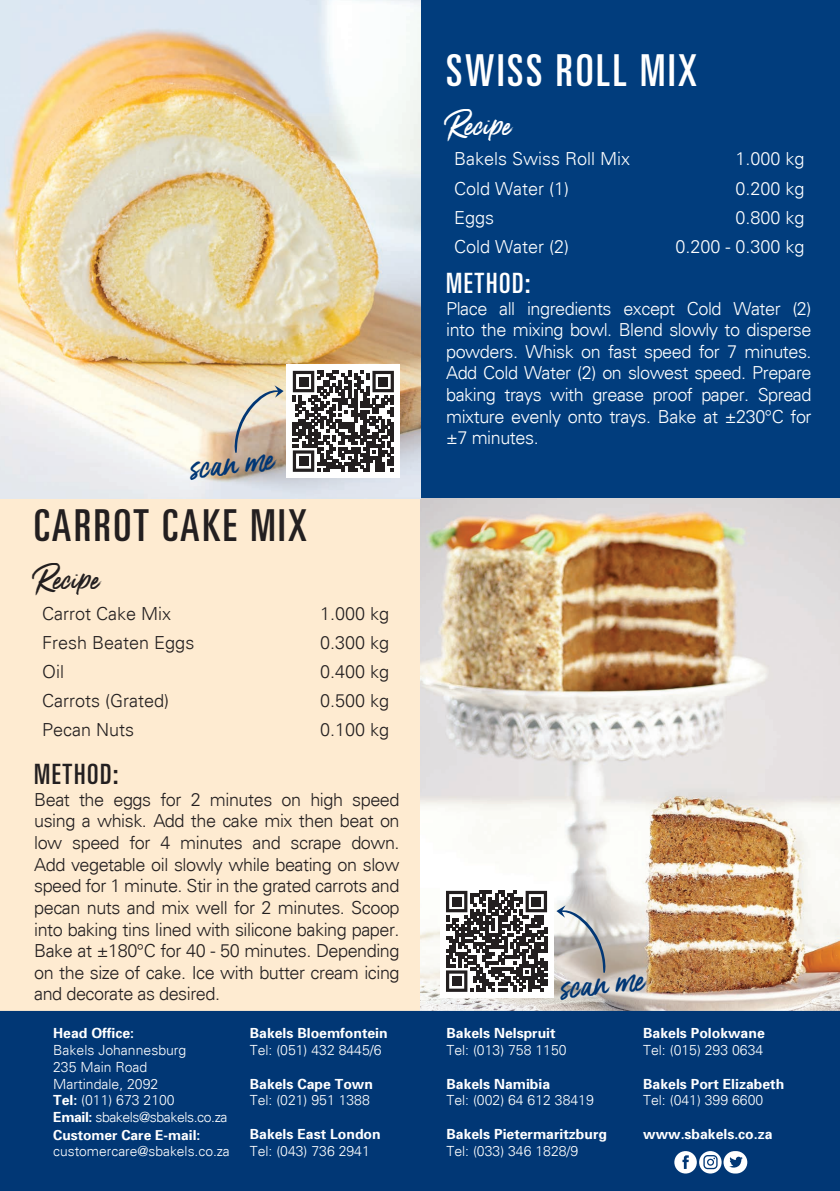
<style>
.page{position:relative;width:840px;height:1191px;background:#fff}
.page>*{position:absolute;margin:0;border:0;box-sizing:border-box;transform-origin:0 0}
.t1{font:ultra-condensed 44px "Univers";letter-spacing:.06em;color:#231f20}
.t2{font:ultra-condensed 44px "Univers";letter-spacing:.06em;color:#fff}
.t3{font:36.4px "Gotcha";color:#013775}
.t4{font:32px "Gotcha";color:#231f20}
.t5{font:32px "Gotcha";color:#fff}
.t6{font:ultra-condensed 28px "Univers";letter-spacing:.06em;color:#231f20}
.t7{font:ultra-condensed 28px "Univers";letter-spacing:.06em;color:#fff}
.t8{font:300 18px/21.6px "Univers";color:#231f20;text-align:justify}
.t9{font:300 18px/21.6px "Univers";color:#fff;text-align:justify}
.t10{font:300 14px/16.8px "Univers";color:#fff}
.t11{font:700 14px "Univers 65";color:#fff}
.t12{font:300 13.8px "Univers";color:#fff}
.t13{font:700 13.8px "Univers 65";color:#fff}
.s1{font-family:"Univers 65";font-weight:700}
</style>
<div class="page">
<div style="left:0;top:498px;width:420px;height:513px;background:#feebd1"></div>
<div style="left:420px;top:0;width:419px;height:498px;background:#013d7d"></div>
<img style="left:420px;top:498px;width:419px;height:513px">
<img style="left:0;top:0;width:420px;height:498px">
<div style="left:1px;top:1012px;width:837px;height:178px;background:#013775"></div>
<div style="left:0;top:1011px;width:839px;height:180px;border:2px solid #013775"></div>
<svg style="left:674px;top:1151px;width:72px;height:22px"></svg>
<div style="left:286px;top:365px;width:114px;height:113px;background:#fff"></div>
<svg style="left:293px;top:371px;width:100px;height:101px"></svg>
<div style="left:299px;top:377px;width:9px;height:9px;background:#231f20"></div>
<div style="left:378px;top:377px;width:9px;height:9px;background:#231f20"></div>
<div style="left:299px;top:456px;width:9px;height:10px;background:#231f20"></div>
<svg style="left:234px;top:385px;width:49px;height:68px"></svg>
<div style="left:439px;top:884px;width:114px;height:114px;background:#fff"></div>
<svg style="left:446px;top:891px;width:100px;height:100px"></svg>
<div style="left:452px;top:897px;width:9px;height:9px;background:#231f20"></div>
<div style="left:531px;top:897px;width:9px;height:9px;background:#231f20"></div>
<div style="left:452px;top:976px;width:9px;height:9px;background:#231f20"></div>
<svg style="left:556px;top:905px;width:49px;height:68px"></svg>
<h2 class="t3" style="left:186px;top:443px;width:86px;rotate:-6deg">scan me</h2>
<h1 class="t1" style="left:34px;top:500px;width:274px">CARROT CAKE MIX</h1>
<h3 class="t4" style="left:34px;top:557px;width:66px">Recipe</h3>
<p class="t8" style="left:42px;top:603px;width:131px">Carrot Cake Mix</p>
<p class="t8" style="left:320px;top:603px;width:71px">1.000 kg</p>
<p class="t8" style="left:42px;top:632px;width:154px">Fresh Beaten Eggs</p>
<p class="t8" style="left:320px;top:632px;width:71px">0.300 kg</p>
<p class="t8" style="left:42px;top:661px;width:23px">Oil</p>
<p class="t8" style="left:320px;top:661px;width:71px">0.400 kg</p>
<p class="t8" style="left:42px;top:690px;width:129px">Carrots (Grated)</p>
<p class="t8" style="left:320px;top:690px;width:71px">0.500 kg</p>
<p class="t8" style="left:42px;top:719px;width:94px">Pecan Nuts</p>
<p class="t8" style="left:320px;top:719px;width:71px">0.100 kg</p>
<h3 class="t6" style="left:34px;top:758px;width:86px">METHOD:</h3>
<p class="t8" style="left:34px;top:788px;width:367px">Beat the eggs for 2 minutes on high speed using a whisk. Add the cake mix then beat on low speed for 4 minutes and scrape down.<br>Add vegetable oil slowly while beating on slow speed for 1 minute. Stir in the grated carrots and pecan nuts and mix well for 2 minutes. Scoop into baking tins lined with silicone baking paper.<br>Bake at ±180°C for 40 - 50 minutes. Depending on the size of cake. Ice with butter cream icing and decorate as desired.</p>
<p class="t11" style="left:53px;top:1024px;width:82px">Head Office:</p>
<p class="t10" style="left:53px;top:1041px;width:176px">Bakels Johannesburg<br>235 Main Road<br>Martindale, 2092<br><span class="s1">Tel:</span> (011) 673 2100<br><span class="s1">Email:</span> sbakels@sbakels.co.za</p>
<p class="t13" style="left:53px;top:1126px;width:149px">Customer Care E-mail:</p>
<p class="t12" style="left:53px;top:1142px;width:178px">customercare@sbakels.co.za</p>
<p class="t11" style="left:250px;top:1024px;width:139px">Bakels Bloemfontein</p>
<p class="t10" style="left:250px;top:1041px;width:133px">Tel: (051) 432 8445/6</p>
<p class="t11" style="left:250px;top:1074px;width:124px">Bakels Cape Town</p>
<p class="t10" style="left:250px;top:1092px;width:121px">Tel: (021) 951 1388</p>
<p class="t11" style="left:250px;top:1125px;width:132px">Bakels East London</p>
<p class="t10" style="left:250px;top:1142px;width:121px">Tel: (043) 736 2941</p>
<h1 class="t2" style="left:446px;top:45px;width:252px">SWISS ROLL MIX</h1>
<h3 class="t5" style="left:446px;top:103px;width:66px">Recipe</h3>
<p class="t9" style="left:454px;top:148px;width:178px">Bakels Swiss Roll Mix</p>
<p class="t9" style="left:735px;top:148px;width:71px">1.000 kg</p>
<p class="t9" style="left:454px;top:177px;width:117px">Cold Water (1)</p>
<p class="t9" style="left:735px;top:177px;width:71px">0.200 kg</p>
<p class="t9" style="left:454px;top:206px;width:42px">Eggs</p>
<p class="t9" style="left:735px;top:206px;width:71px">0.800 kg</p>
<p class="t9" style="left:454px;top:235px;width:117px">Cold Water (2)</p>
<p class="t9" style="left:675px;top:235px;width:131px">0.200 - 0.300 kg</p>
<h3 class="t7" style="left:446px;top:267px;width:86px">METHOD:</h3>
<p class="t9" style="left:446px;top:297px;width:367px">Place all ingredients except Cold Water (2) into the mixing bowl. Blend slowly to disperse powders. Whisk on fast speed for 7 minutes.<br>Add Cold Water (2) on slowest speed. Prepare baking trays with grease proof paper. Spread mixture evenly onto trays. Bake at ±230°C for ±7 minutes.</p>
<h2 class="t3" style="left:556px;top:963px;width:86px;rotate:-6deg">scan me</h2>
<p class="t11" style="left:446px;top:1024px;width:110px">Bakels Nelspruit</p>
<p class="t10" style="left:446px;top:1041px;width:121px">Tel: (013) 758 1150</p>
<p class="t11" style="left:446px;top:1074px;width:105px">Bakels Namibia</p>
<p class="t10" style="left:446px;top:1092px;width:149px">Tel: (002) 64 612 38419</p>
<p class="t11" style="left:446px;top:1125px;width:162px">Bakels Pietermaritzburg</p>
<p class="t10" style="left:446px;top:1142px;width:133px">Tel: (033) 346 1828/9</p>
<p class="t11" style="left:643px;top:1024px;width:123px">Bakels Polokwane</p>
<p class="t10" style="left:643px;top:1041px;width:121px">Tel: (015) 293 0634</p>
<p class="t11" style="left:643px;top:1074px;width:142px">Bakels Port Elizabeth</p>
<p class="t10" style="left:643px;top:1092px;width:121px">Tel: (041) 399 6600</p>
<p class="t11" style="left:643px;top:1125px;width:131px">www.sbakels.co.za</p>
</div>
